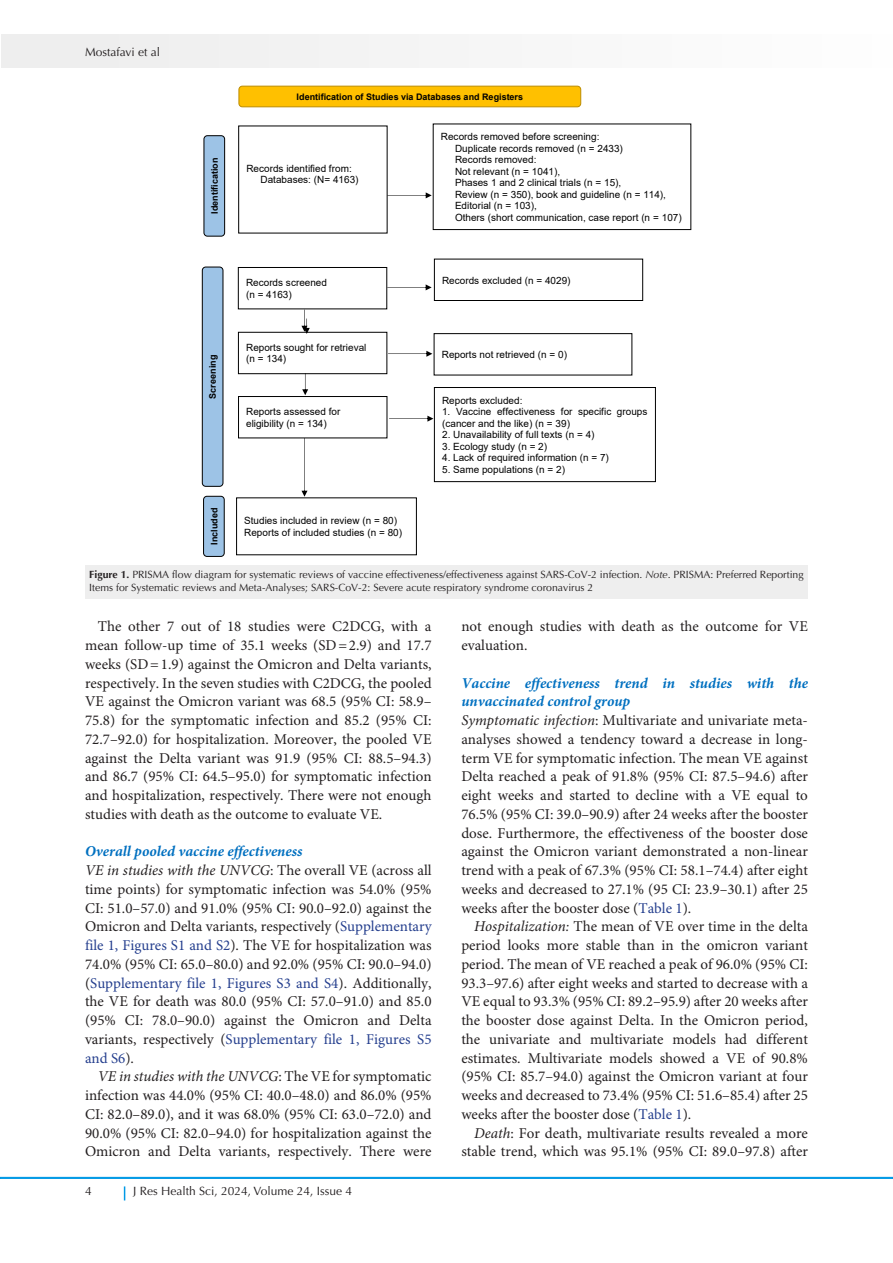
<style>
.page{position:relative;width:893px;height:1263px;background:#fff}
.page>*{position:absolute;margin:0;border:0;box-sizing:border-box;transform-origin:0 0}
.t1{font:15px/18.8px "Minion Pro";color:#231f20;text-align:justify}
.heading_1{font:italic 700 15px/18.8px "Minion Pro";color:#0070c0}
.t2{font:12px "Optima LT Std";color:#231f20}
.t3{font:10.5px/13.5px "Optima LT Std";color:#231f20}
.t4{font:9.9px/11.6px "Arial";color:#000}
.t5{font:9.9px/18.8px "Times New Roman";color:#000}
.t6{font:700 9px "Arial";color:#000}
.s1{font-weight:700}
.s2{font-style:italic}
.s3{font-size:12px}
.s4{color:#253f8e}
</style>
<div class="page">
<hr style="left:0;top:1177px;width:893px;height:2px;background:#0099e5">
<div style="left:1px;top:35px;width:892px;height:33px;background:#f5f5f5"></div>
<svg style="left:124px;top:1186px;width:1px;height:14px"></svg>
<div style="left:85px;top:566px;width:723px;height:33px;background:#eee"></div>
<div style="left:433px;top:123px;width:258px;height:107px;border:1px solid #000"></div>
<div style="left:238px;top:267px;width:149px;height:42px;border:1px solid #000"></div>
<div style="left:434px;top:259px;width:209px;height:42px;border:1px solid #000"></div>
<div style="left:238px;top:332px;width:149px;height:42px;border:1px solid #000"></div>
<div style="left:434px;top:333px;width:198px;height:42px;border:1px solid #000"></div>
<div style="left:238px;top:396px;width:149px;height:42px;border:1px solid #000"></div>
<div style="left:434px;top:387px;width:222px;height:95px;border:1px solid #000"></div>
<svg style="left:387px;top:192px;width:45px;height:6px"></svg>
<svg style="left:387px;top:284px;width:45px;height:6px"></svg>
<svg style="left:388px;top:351px;width:44px;height:6px"></svg>
<svg style="left:389px;top:416px;width:44px;height:6px"></svg>
<div style="left:238px;top:86px;width:343px;height:21px;background:#ffc000;border:1px solid #bc8c00;border-radius:3px"></div>
<div style="left:203px;top:135px;width:22px;height:102px;background:#9dc3e6;border:1px solid #000;border-radius:3px"></div>
<div style="left:202px;top:267px;width:21px;height:220px;background:#9dc3e6;border:1px solid #000;border-radius:3px"></div>
<div style="left:203px;top:496px;width:22px;height:61px;background:#9dc3e6;border:1px solid #000;border-radius:3px"></div>
<svg style="left:302px;top:373px;width:6px;height:22px"></svg>
<svg style="left:301px;top:438px;width:6px;height:59px"></svg>
<svg style="left:301px;top:310px;width:9px;height:24px"></svg>
<p class="t2" style="left:85px;top:45px;width:76px">Mostafavi et al</p>
<p class="t6" style="left:208px;top:214px;width:58px;rotate:-90deg">Identification</p>
<p class="t6" style="left:206px;top:398px;width:45px;rotate:-90deg">Screening</p>
<p class="t6" style="left:208px;top:545px;width:38px;rotate:-90deg">Included</p>
<p class="t6" style="left:297px;top:90px;width:228px">Identification of Studies via Databases and Registers</p>
<p class="t4" style="left:261px;top:162px;width:99px;text-indent:-14px">Records identified from:<br>Databases: (N= 4163)</p>
<p class="t4" style="left:455px;top:131px;width:228px;text-indent:-14px">Records removed before screening:<br>Duplicate records removed (n = 2433)<br>Records removed:<br>Not relevant (n = 1041),<br>Phases 1 and 2 clinical trials (n = 15),<br>Review (n = 350), book and guideline (n = 114), Editorial (n = 103),<br>Others (short communication, case report (n = 107)</p>
<p class="t4" style="left:246px;top:277px;width:82px">Records screened (n = 4163)</p>
<p class="t4" style="left:442px;top:274px;width:130px">Records excluded (n = 4029)</p>
<p class="t4" style="left:246px;top:342px;width:122px">Reports sought for retrieval (n = 134)</p>
<p class="t4" style="left:442px;top:349px;width:127px">Reports not retrieved (n = 0)</p>
<p class="t4" style="left:246px;top:406px;width:96px">Reports assessed for eligibility (n = 134)</p>
<p class="t4" style="left:244px;top:515px;width:159px">Studies included in review (n = 80)<br>Reports of included studies (n = 80)</p>
<p class="t4" style="left:442px;top:394px;width:82px">Reports excluded:</p>
<p class="t4" style="left:442px;top:406px;width:207px">1. Vaccine effectiveness for specific groups (cancer and the like) (n = 39)</p>
<p class="t4" style="left:442px;top:429px;width:154px">2. Unavailability of full texts (n = 4)</p>
<p class="t4" style="left:442px;top:440px;width:107px">3. Ecology study (n = 2)</p>
<p class="t4" style="left:442px;top:452px;width:168px">4. Lack of required information (n = 7)</p>
<p class="t4" style="left:442px;top:463px;width:124px">5. Same populations (n = 2)</p>
<p class="t3" style="left:89px;top:568px;width:716px"><span class="s1">Figure 1.</span> PRISMA flow diagram for systematic reviews of vaccine effectiveness/effectiveness against SARS-CoV-2 infection. <span class="s2">Note</span>. PRISMA: Preferred Reporting<br>Items for Systematic reviews and Meta-Analyses; SARS-CoV-2: Severe acute respiratory syndrome coronavirus 2</p>
<p class="t5" style="left:194px;top:613px;width:500px"><span class="s3">SARS-CoV-2 infection.</span> <span class="s2">Note</span>. PRISMA: Preferred Reporting Items for Systematic reviews and Meta-Analyses; SARS-<br>CoV-2: Severe acute respiratory syndrome coronavirus 2.</p>
<p class="t1" style="left:461px;top:618px;width:348px">not enough studies with death as the outcome for VE evaluation.</p>
<p class="heading_1" style="left:461px;top:673px;width:348px">Vaccine effectiveness trend in studies with the unvaccinated control group</p>
<p class="t1" style="left:461px;top:711px;width:348px"><span class="s2">Symptomatic infection</span>: Multivariate and univariate meta&shy;analyses showed a tendency toward a decrease in long&shy;term VE for symptomatic infection. The mean VE against Delta reached a peak of 91.8% (95% CI: 87.5–94.6) after eight weeks and started to decline with a VE equal to 76.5% (95% CI: 39.0–90.9) after 24 weeks after the booster dose. Furthermore, the effectiveness of the booster dose against the Omicron variant demonstrated a non-linear trend with a peak of 67.3% (95% CI: 58.1–74.4) after eight weeks and decreased to 27.1% (95 CI: 23.9–30.1) after 25 weeks after the booster dose (<span class="s4">Table 1</span>).</p>
<p class="t1" style="left:461px;top:918px;width:348px;text-indent:13px"><span class="s2">Hospitalization:</span> The mean of VE over time in the delta period looks more stable than in the omicron variant period. The mean of VE reached a peak of 96.0% (95% CI:<br>93.3–97.6) after eight weeks and started to decrease with a VE equal to 93.3% (95% CI: 89.2–95.9) after 20 weeks after the booster dose against Delta. In the Omicron period, the univariate and multivariate models had different estimates. Multivariate models showed a VE of 90.8% (95% CI: 85.7–94.0) against the Omicron variant at four weeks and decreased to 73.4% (95% CI: 51.6–85.4) after 25 weeks after the booster dose (<span class="s4">Table 1</span>).</p>
<p class="t1" style="left:461px;top:1124px;width:348px;text-align:right"><span class="s2">Death</span>: For death, multivariate results revealed a more stable trend, which was 95.1% (95% CI: 89.0–97.8) after</p>
<p class="t1" style="left:85px;top:618px;width:348px;text-indent:13px">The other 7 out of 18 studies were C2DCG, with a mean follow-up time of 35.1 weeks (SD=2.9) and 17.7 weeks (SD=1.9) against the Omicron and Delta variants, respectively. In the seven studies with C2DCG, the pooled VE against the Omicron variant was 68.5 (95% CI: 58.9– 75.8) for the symptomatic infection and 85.2 (95% CI:<br>72.7–92.0) for hospitalization. Moreover, the pooled VE against the Delta variant was 91.9 (95% CI: 88.5–94.3) and 86.7 (95% CI: 64.5–95.0) for symptomatic infection and hospitalization, respectively. There were not enough studies with death as the outcome to evaluate VE.</p>
<p class="heading_1" style="left:85px;top:842px;width:219px">Overall pooled vaccine effectiveness</p>
<p class="t1" style="left:85px;top:861px;width:348px"><span class="s2">VE in studies with the UNVCG</span>: The overall VE (across all time points) for symptomatic infection was 54.0% (95% CI: 51.0–57.0) and 91.0% (95% CI: 90.0–92.0) against the Omicron and Delta variants, respectively (<span class="s4">Supplementary file 1, Figures S1 and S2</span>). The VE for hospitalization was 74.0% (95% CI: 65.0–80.0) and 92.0% (95% CI: 90.0–94.0) (<span class="s4">Supplementary file 1, Figures S3 and S4</span>). Additionally, the VE for death was 80.0 (95% CI: 57.0–91.0) and 85.0 (95% CI: 78.0–90.0) against the Omicron and Delta variants, respectively (<span class="s4">Supplementary file 1, Figures S5 and S6</span>).</p>
<p class="t1" style="left:85px;top:1068px;width:348px;text-indent:13px"><span class="s2">VE in studies with the UNVCG</span>: The VE for symptomatic infection was 44.0% (95% CI: 40.0–48.0) and 86.0% (95% CI: 82.0–89.0), and it was 68.0% (95% CI: 63.0–72.0) and 90.0% (95% CI: 82.0–94.0) for hospitalization against the Omicron and Delta variants, respectively. There were</p>
<p class="t2" style="left:85px;top:1184px;width:8px">4</p>
<p class="t2" style="left:133px;top:1184px;width:221px">J Res Health Sci, 2024, Volume 24, Issue 4</p>
</div>
